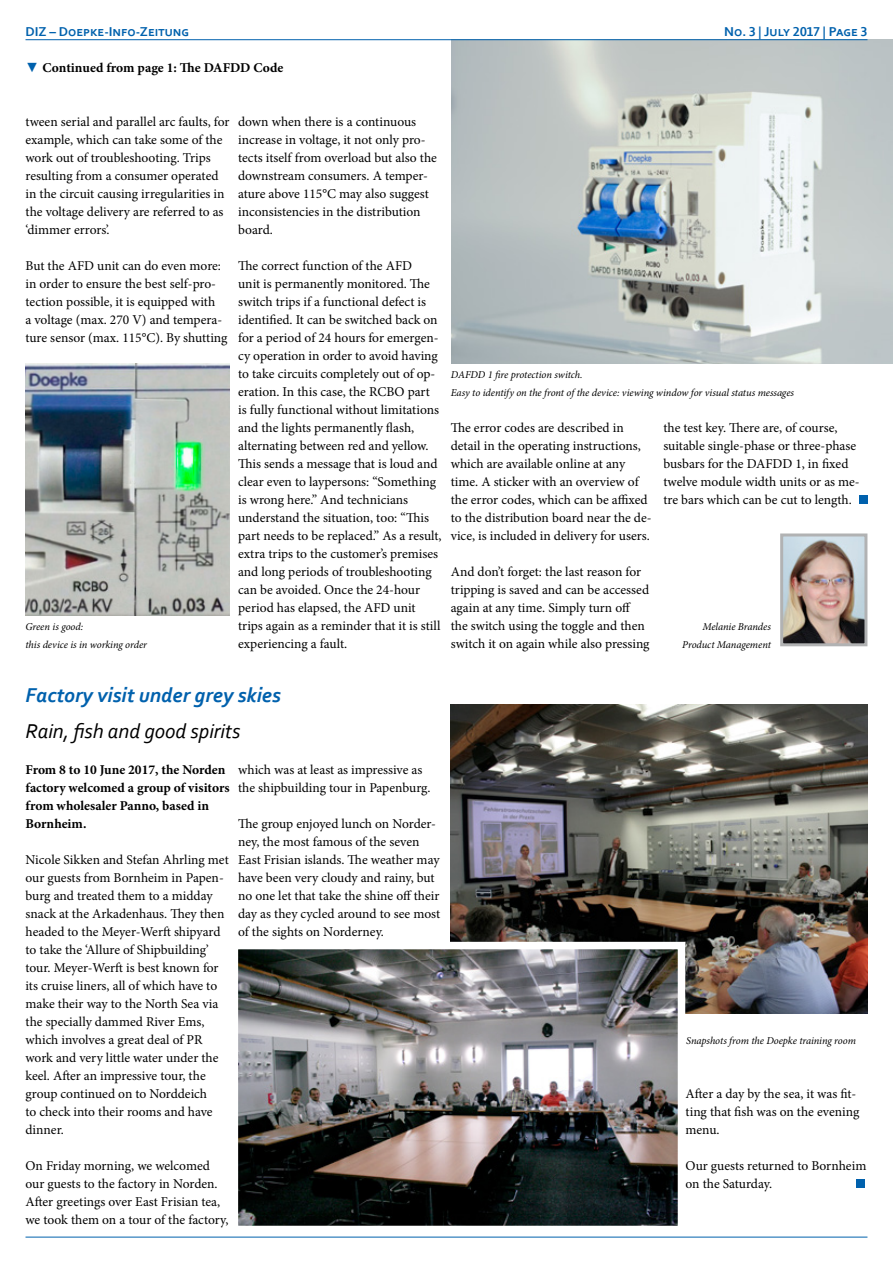
<style>
.page{position:relative;width:893px;height:1263px;background:#fff}
.page>*{position:absolute;margin:0;border:0;box-sizing:border-box;transform-origin:0 0}
.t1{font:italic 700 21px "Corbel";color:#0061ad}
.t2{font:italic 21px "Corbel";color:#000}
.t3{font:13.5px/18px "Minion Pro";color:#000}
.t4{font:700 13.5px/18px "Minion Pro";color:#000}
.t5{font:700 13.5px "Corbel";color:#0061ad}
.t6{font:italic 10.5px/18px "Minion Pro";letter-spacing:-.01em;color:#000}
.s1{font-family:"Arial";font-weight:400;color:#0061ad}
</style>
<div class="page">
<div style="left:859px;top:495px;width:8px;height:9px;background:#0061ad"></div>
<img style="left:451px;top:40px;width:442px;height:323px">
<img style="left:26px;top:363px;width:204px;height:252px">
<div style="left:856px;top:1179px;width:8px;height:9px;background:#0061ad"></div>
<img style="left:451px;top:705px;width:416px;height:309px">
<img style="left:227px;top:938px;width:462px;height:299px">
<img style="left:784px;top:537px;width:79px;height:105px">
<div style="left:780px;top:533px;width:87px;height:113px;border:3px solid #b1b2b3"></div>
<hr style="left:26px;top:39px;width:841px;height:1px;background:#0061ad">
<hr style="left:26px;top:1237px;width:841px;height:1px;background:#0061ad">
<p class="t5" style="left:26px;top:23px;width:165px">DIZ – Doepke-Info-Zeitung</p>
<p class="t5" style="left:724px;top:23px;width:145px">No. 3 | July 2017 | Page 3</p>
<p class="t4" style="left:26px;top:59px;width:259px"><span class="s1">▼</span> Continued from page 1: The DAFDD Code</p>
<p class="t3" style="left:238px;top:113px;width:200px">down when there is a continuous increase in voltage, it not only pro&shy;tects itself from overload but also the downstream consumers. A temper&shy;ature above 115°C may also suggest inconsistencies in the distribution board.</p>
<p class="t3" style="left:238px;top:257px;width:205px">The correct function of the AFD<br>unit is permanently monitored. The switch trips if a functional defect is identified. It can be switched back on for a period of 24 hours for emergen&shy;cy operation in order to avoid having to take circuits completely out of op&shy;eration. In this case, the RCBO part is fully functional without limitations and the lights permanently flash, alternating between red and yellow.<br>This sends a message that is loud and clear even to laypersons: “Something is wrong here.” And technicians understand the situation, too: “This part needs to be replaced.” As a result, extra trips to the customer’s premises and long periods of troubleshooting can be avoided. Once the 24-hour period has elapsed, the AFD unit trips again as a reminder that it is still experiencing a fault.</p>
<p class="t3" style="left:26px;top:113px;width:206px">tween serial and parallel arc faults, for example, which can take some of the work out of troubleshooting. Trips resulting from a consumer operated in the circuit causing irregularities in the voltage delivery are referred to as ‘dimmer errors’.</p>
<p class="t3" style="left:26px;top:257px;width:204px">But the AFD unit can do even more: in order to ensure the best self-pro&shy;tection possible, it is equipped with<br>a voltage (max. 270 V) and tempera&shy;ture sensor (max. 115°C). By shutting</p>
<p class="t6" style="left:26px;top:618px;width:123px">Green is good:<br>this device is in working order</p>
<h1 class="t1" style="left:26px;top:682px;width:257px">Factory visit under grey skies</h1>
<h1 class="t2" style="left:26px;top:718px;width:216px">Rain, fish and good spirits</h1>
<p class="t4" style="left:26px;top:761px;width:206px">From 8 to 10 June 2017, the Norden factory welcomed a group of visitors from wholesaler Panno, based in<br>Bornheim.</p>
<p class="t3" style="left:26px;top:851px;width:205px">Nicole Sikken and Stefan Ahrling met our guests from Bornheim in Papen&shy;burg and treated them to a midday snack at the Arkadenhaus. They then headed to the Meyer-Werft shipyard to take the ‘Allure of Shipbuilding’ tour. Meyer-Werft is best known for its cruise liners, all of which have to make their way to the North Sea via the specially dammed River Ems, which involves a great deal of PR work and very little water under the keel. After an impressive tour, the group continued on to Norddeich<br>to check into their rooms and have dinner.</p>
<p class="t3" style="left:26px;top:1157px;width:205px">On Friday morning, we welcomed our guests to the factory in Norden.<br>After greetings over East Frisian tea, we took them on a tour of the factory,</p>
<p class="t3" style="left:238px;top:761px;width:194px">which was at least as impressive as the shipbuilding tour in Papenburg.</p>
<p class="t3" style="left:238px;top:815px;width:204px">The group enjoyed lunch on Norder&shy;ney, the most famous of the seven East Frisian islands. The weather may have been very cloudy and rainy, but no one let that take the shine off their day as they cycled around to see most of the sights on Norderney.</p>
<p class="t6" style="left:451px;top:366px;width:345px">DAFDD 1 fire protection switch.<br>Easy to identify on the front of the device: viewing window for visual status messages</p>
<p class="t3" style="left:451px;top:419px;width:202px">The error codes are described in detail in the operating instructions, which are available online at any time. A sticker with an overview of the error codes, which can be affixed to the distribution board near the de&shy;vice, is included in delivery for users.</p>
<p class="t3" style="left:451px;top:563px;width:200px">And don’t forget: the last reason for tripping is saved and can be accessed again at any time. Simply turn off the switch using the toggle and then switch it on again while also pressing</p>
<p class="t3" style="left:663px;top:419px;width:198px">the test key. There are, of course, suitable single-phase or three-phase busbars for the DAFDD 1, in fixed twelve module width units or as me&shy;tre bars which can be cut to length.</p>
<p class="t6" style="left:682px;top:618px;width:90px;text-align:right">Melanie Brandes<br>Product Management</p>
<p class="t6" style="left:686px;top:1032px;width:171px">Snapshots from the Doepke training room</p>
<p class="t3" style="left:686px;top:1085px;width:175px">After a day by the sea, it was fit&shy;ting that fish was on the evening menu.</p>
<p class="t3" style="left:686px;top:1157px;width:182px">Our guests returned to Bornheim on the Saturday.</p>
</div>
